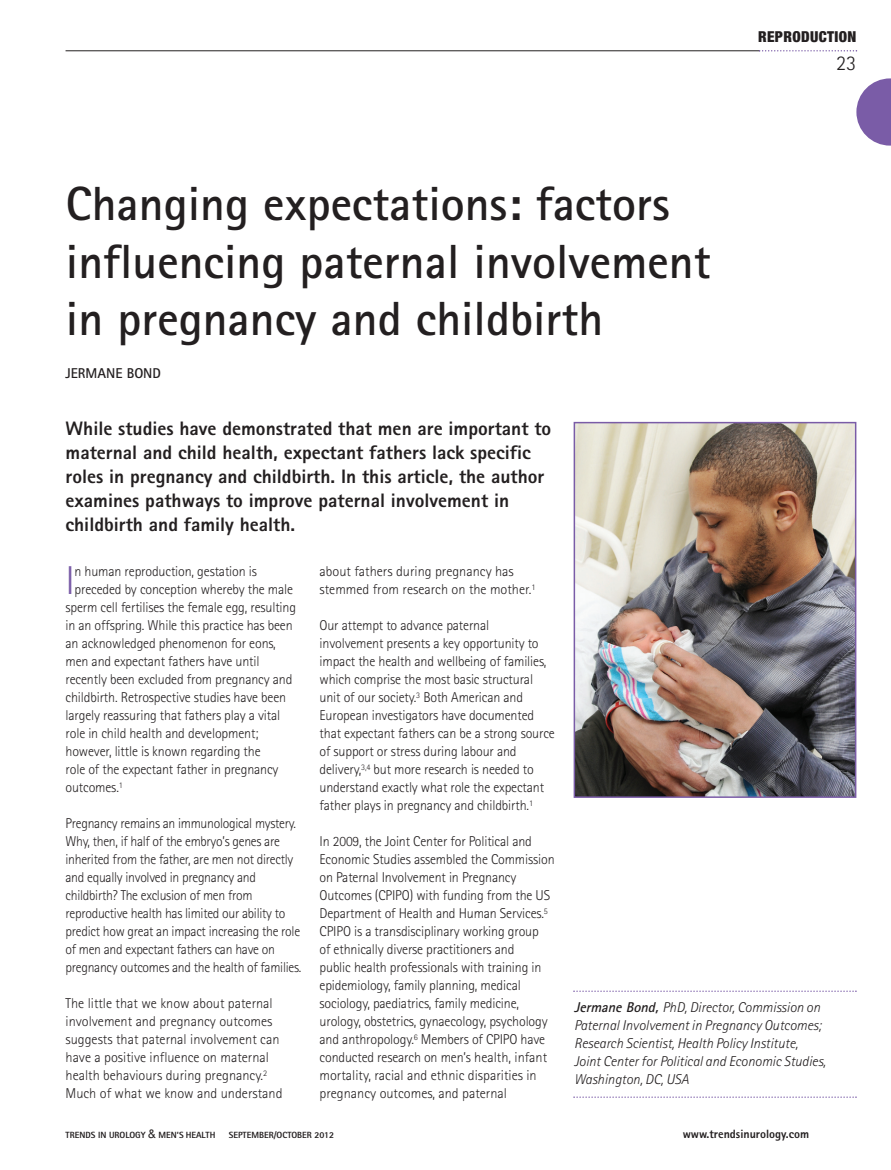
<style>
.page{position:relative;width:891px;height:1170px;background:#fff}
.page>*{position:absolute;margin:0;border:0;box-sizing:border-box;transform-origin:0 0}
.t1{font:700 48px/57.6px "Rotis Sans Serif";color:#231f20}
.t2{font:300 40.35px "Rotis Sans Serif";color:#7a5ca7}
.t3{font:300 21px "Rotis Sans Serif";color:#231f20}
.t4{font:800 19.5px/24px "Rotis Sans Serif";color:#231f20}
.t5{font:900 condensed 15px "Helvetica Neue";letter-spacing:.025em;color:#231f20}
.t6{font:300 14.25px/18px "Rotis Sans Serif";letter-spacing:-.01em;color:#231f20}
.t7{font:300 14.25px/18px "Rotis Sans Serif";letter-spacing:-.01em;color:#231f20;scale:.96 1}
.t8{font:italic 300 14.25px/18px "Rotis Sans Serif";color:#231f20}
.t9{font:700 14.25px "Rotis Sans Serif";color:#231f20}
.t10{font:800 12px "Rotis Sans Serif";color:#231f20}
.t11{font:800 9px "Rotis Sans Serif";color:#231f20}
.s1{font-weight:700}
.s2{font-family:"Helvetica Neue";font-weight:400;font-size:12px}
</style>
<div class="page">
<hr style="left:66px;top:50px;width:694px;height:1px;background:#231f20">
<svg style="left:759px;top:50px;width:98px;height:2px"></svg>
<svg style="left:856px;top:78px;width:35px;height:68px"></svg>
<svg style="left:573px;top:990px;width:284px;height:2px"></svg>
<svg style="left:573px;top:1096px;width:284px;height:2px"></svg>
<img style="left:577px;top:425px;width:276px;height:370px">
<div style="left:574px;top:422px;width:282px;height:376px;border:2px solid #7a5ca7"></div>
<p class="t5" style="left:758px;top:27px;width:100px">REPRODUCTION</p>
<h3 class="t3" style="left:836px;top:55px;width:22px">23</h3>
<h1 class="t1" style="left:66px;top:180px;width:646px">Changing expectations: factors influencing paternal involvement in pregnancy and childbirth</h1>
<p class="t9" style="left:66px;top:369px;width:97px">JERMANE BOND</p>
<p class="t4" style="left:66px;top:419px;width:487px">While studies have demonstrated that men are important to maternal and child health, expectant fathers lack specific roles in pregnancy and childbirth. In this article, the author examines pathways to improve paternal involvement in childbirth and family health.</p>
<h2 class="t2" style="left:66px;top:566px;width:11px">I</h2>
<p class="t6" style="left:75px;top:564px;width:184px">n human reproduction, gestation is</p>
<p class="t6" style="left:75px;top:582px;width:220px">preceded by conception whereby the male</p>
<p class="t6" style="left:66px;top:600px;width:232px">sperm cell fertilises the female egg, resulting</p>
<p class="t6" style="left:66px;top:618px;width:229px">in an offspring. While this practice has been</p>
<p class="t6" style="left:66px;top:636px;width:212px">an acknowledged phenomenon for eons,</p>
<p class="t6" style="left:66px;top:654px;width:195px">men and expectant fathers have until</p>
<p class="t6" style="left:66px;top:672px;width:228px">recently been excluded from pregnancy and</p>
<p class="t6" style="left:66px;top:690px;width:222px">childbirth. Retrospective studies have been</p>
<p class="t6" style="left:66px;top:708px;width:216px">largely reassuring that fathers play a vital</p>
<p class="t6" style="left:66px;top:726px;width:195px">role in child health and development;</p>
<p class="t6" style="left:66px;top:744px;width:197px">however, little is known regarding the</p>
<p class="t6" style="left:66px;top:762px;width:215px">role of the expectant father in pregnancy</p>
<p class="t6" style="left:66px;top:780px;width:59px">outcomes.<sup>1</sup></p>
<p class="t7" style="left:66px;top:816px;width:247px">Pregnancy remains an immunological mystery.<br>Why, then, if half of the embryo’s genes are inherited from the father, are men not directly and equally involved in pregnancy and childbirth? The exclusion of men from reproductive health has limited our ability to predict how great an impact increasing the role of men and expectant fathers can have on pregnancy outcomes and the health of families.</p>
<p class="t6" style="left:66px;top:996px;width:218px">The little that we know about paternal involvement and pregnancy outcomes suggests that paternal involvement can have a positive influence on maternal health behaviours during pregnancy.<sup>2<br></sup>Much of what we know and understand</p>
<p class="t6" style="left:320px;top:564px;width:218px">about fathers during pregnancy has stemmed from research on the mother.<sup>1</sup></p>
<p class="t6" style="left:320px;top:618px;width:237px">Our attempt to advance paternal involvement presents a key opportunity to impact the health and wellbeing of families, which comprise the most basic structural unit of our society.<sup>3</sup> Both American and European investigators have documented that expectant fathers can be a strong source of support or stress during labour and delivery,<sup>3,4</sup> but more research is needed to understand exactly what role the expectant father plays in pregnancy and childbirth.<sup>1</sup></p>
<p class="t6" style="left:320px;top:834px;width:237px">In 2009, the Joint Center for Political and Economic Studies assembled the Commission on Paternal Involvement in Pregnancy Outcomes (CPIPO) with funding from the US Department of Health and Human Services.<sup>5<br></sup>CPIPO is a transdisciplinary working group<br>of ethnically diverse practitioners and<br>public health professionals with training in epidemiology, family planning, medical sociology, paediatrics, family medicine, urology, obstetrics, gynaecology, psychology and anthropology.<sup>6</sup> Members of CPIPO have conducted research on men’s health, infant mortality, racial and ethnic disparities in pregnancy outcomes, and paternal</p>
<p class="t8" style="left:574px;top:1000px;width:253px"><span class="s1">Jermane Bond,</span> PhD, Director, Commission on Paternal Involvement in Pregnancy Outcomes; Research Scientist, Health Policy Institute, Joint Center for Political and Economic Studies, Washington, DC, USA</p>
<p class="t11" style="left:66px;top:1132px;width:151px">TRENDS IN UROLOGY <span class="s2">&amp;</span> MEN’S HEALTH</p>
<p class="t11" style="left:229px;top:1132px;width:107px">SEPTEMBER/OCTOBER 2012</p>
<p class="t10" style="left:683px;top:1130px;width:128px">www.trendsinurology.com</p>
</div>
